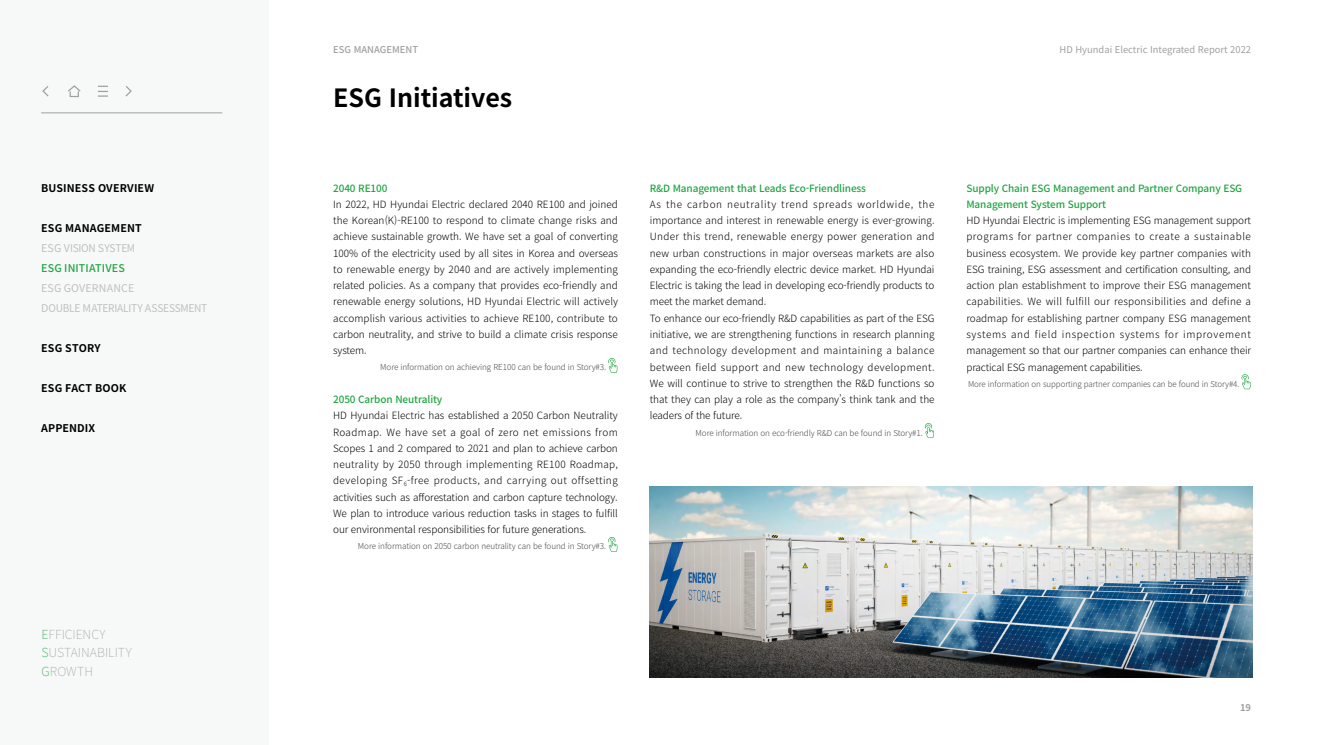
<style>
.page{position:relative;width:1322px;height:745px;background:#fff}
.page>*{position:absolute;margin:0;border:0;box-sizing:border-box;transform-origin:0 0}
.t1{font:700 25px "Noto Sans CJ Kkr";color:#000}
.t2{font:100 12.5px/18.8px "Noto Sans CJ Kkr";color:#9fa0a0}
.t3{font:700 10.62px "Noto Sans CJ Kkr";letter-spacing:.015em;color:#000}
.t4{font:10.62px/20px "Noto Sans CJ Kkr";letter-spacing:-.02em;color:#bfc0c0}
.t5{font:500 10.62px "Noto Sans CJ Kkr";letter-spacing:.015em;color:#21a542}
.t6{font:300 10px/16.2px "Noto Sans CJ Kkr";letter-spacing:-.005em;color:#000;text-align:justify}
.t7{font:500 10px/16.2px "Noto Sans CJ Kkr";letter-spacing:-.01em;color:#21a542}
.t8{font:9.38px "Noto Sans CJ Kkr";color:#9fa0a0}
.t9{font:500 9.38px "Noto Sans CJ Kkr";color:#9fa0a0}
.t10{font:700 9.38px "Noto Sans CJ Kkr";color:#9fa0a0}
.t11{font:300 8.12px "Noto Sans CJ Kkr";letter-spacing:-.01em;color:#4c4948}
.s1{color:#21a542}
</style>
<div class="page">
<div style="left:0;top:0;width:269px;height:744px;background:#f7f8f8"></div>
<hr style="left:41px;top:112px;width:181px;height:1px;background:#9fa0a0">
<svg style="left:42px;top:85px;width:90px;height:13px"></svg>
<svg style="left:608px;top:358px;width:9px;height:15px"></svg>
<svg style="left:608px;top:537px;width:9px;height:14px"></svg>
<svg style="left:925px;top:423px;width:9px;height:15px"></svg>
<svg style="left:1241px;top:374px;width:9px;height:15px"></svg>
<img style="left:650px;top:486px;width:602px;height:191px">
<p class="t3" style="left:41px;top:181px;width:114px">BUSINESS OVERVIEW</p>
<p class="t3" style="left:41px;top:221px;width:102px">ESG MANAGEMENT</p>
<p class="t4" style="left:41px;top:238px;width:96px">ESG VISION SYSTEM</p>
<p class="t5" style="left:41px;top:261px;width:85px">ESG INITIATIVES</p>
<p class="t4" style="left:41px;top:278px;width:168px">ESG GOVERNANCE<br>DOUBLE MATERIALITY ASSESSMENT</p>
<p class="t3" style="left:41px;top:341px;width:61px">ESG STORY</p>
<p class="t3" style="left:41px;top:381px;width:87px">ESG FACT BOOK</p>
<p class="t3" style="left:41px;top:421px;width:56px">APPENDIX</p>
<p class="t2" style="left:42px;top:624px;width:92px"><span class="s1">E</span>FFICIENCY<br><span class="s1">S</span>USTAINABILITY<br><span class="s1">G</span>ROWTH</p>
<p class="t9" style="left:333px;top:44px;width:86px">ESG MANAGEMENT</p>
<p class="t8" style="left:1059px;top:44px;width:193px">HD Hyundai Electric Integrated Report 2022</p>
<h1 class="t1" style="left:333px;top:84px;width:181px">ESG Initiatives</h1>
<p class="t7" style="left:333px;top:180px;width:56px">2040 RE100</p>
<p class="t6" style="left:333px;top:196px;width:286px">In 2022, HD Hyundai Electric declared 2040 RE100 and joined the Korean(K)-RE100 to respond to climate change risks and achieve sustainable growth. We have set a goal of converting 100% of the electricity used by all sites in Korea and overseas to renewable energy by 2040 and are actively implementing related policies. As a company that provides eco-friendly and renewable energy solutions, HD Hyundai Electric will actively accomplish various activities to achieve RE100, contribute to carbon neutrality, and strive to build a climate crisis response system.</p>
<p class="t11" style="left:380px;top:362px;width:227px">More information on achieving RE100 can be found in Story#3.</p>
<p class="t7" style="left:333px;top:391px;width:111px">2050 Carbon Neutrality</p>
<p class="t6" style="left:333px;top:407px;width:286px">HD Hyundai Electric has established a 2050 Carbon Neutrality Roadmap. We have set a goal of zero net emissions from Scopes 1 and 2 compared to 2021 and plan to achieve carbon neutrality by 2050 through implementing RE100 Roadmap, developing SF<sub>6</sub>-free products, and carrying out offsetting activities such as afforestation and carbon capture technology.<br>We plan to introduce various reduction tasks in stages to fulfill our environmental responsibilities for future generations.</p>
<p class="t11" style="left:358px;top:541px;width:250px">More information on 2050 carbon neutrality can be found in Story#3.</p>
<p class="t7" style="left:650px;top:180px;width:218px">R&amp;D Management that Leads Eco-Friendliness</p>
<p class="t6" style="left:650px;top:196px;width:286px;text-align:left">As the carbon neutrality trend spreads worldwide, the importance and interest in renewable energy is ever-growing.<br>Under this trend, renewable energy power generation and new urban constructions in major overseas markets are also expanding the eco-friendly electric device market. HD Hyundai Electric is taking the lead in developing eco-friendly products to meet the market demand.<br>To enhance our eco-friendly R&amp;D capabilities as part of the ESG initiative, we are strengthening functions in research planning and technology development and maintaining a balance between field support and new technology development.<br>We will continue to strive to strengthen the R&amp;D functions so that they can play a role as the company’s think tank and the leaders of the future.</p>
<p class="t11" style="left:695px;top:427px;width:229px">More information on eco-friendly R&amp;D can be found in Story#1.</p>
<p class="t7" style="left:966px;top:180px;width:277px">Supply Chain ESG Management and Partner Company ESG<br>Management System Support</p>
<p class="t6" style="left:966px;top:212px;width:286px">HD Hyundai Electric is implementing ESG management support programs for partner companies to create a sustainable business ecosystem. We provide key partner companies with ESG training, ESG assessment and certification consulting, and action plan establishment to improve their ESG management capabilities. We will fulfill our responsibilities and define a roadmap for establishing partner company ESG management systems and field inspection systems for improvement management so that our partner companies can enhance their practical ESG management capabilities.</p>
<p class="t11" style="left:968px;top:379px;width:273px">More information on supporting partner companies can be found in Story#4.</p>
<p class="t10" style="left:1240px;top:702px;width:13px">19</p>
</div>
